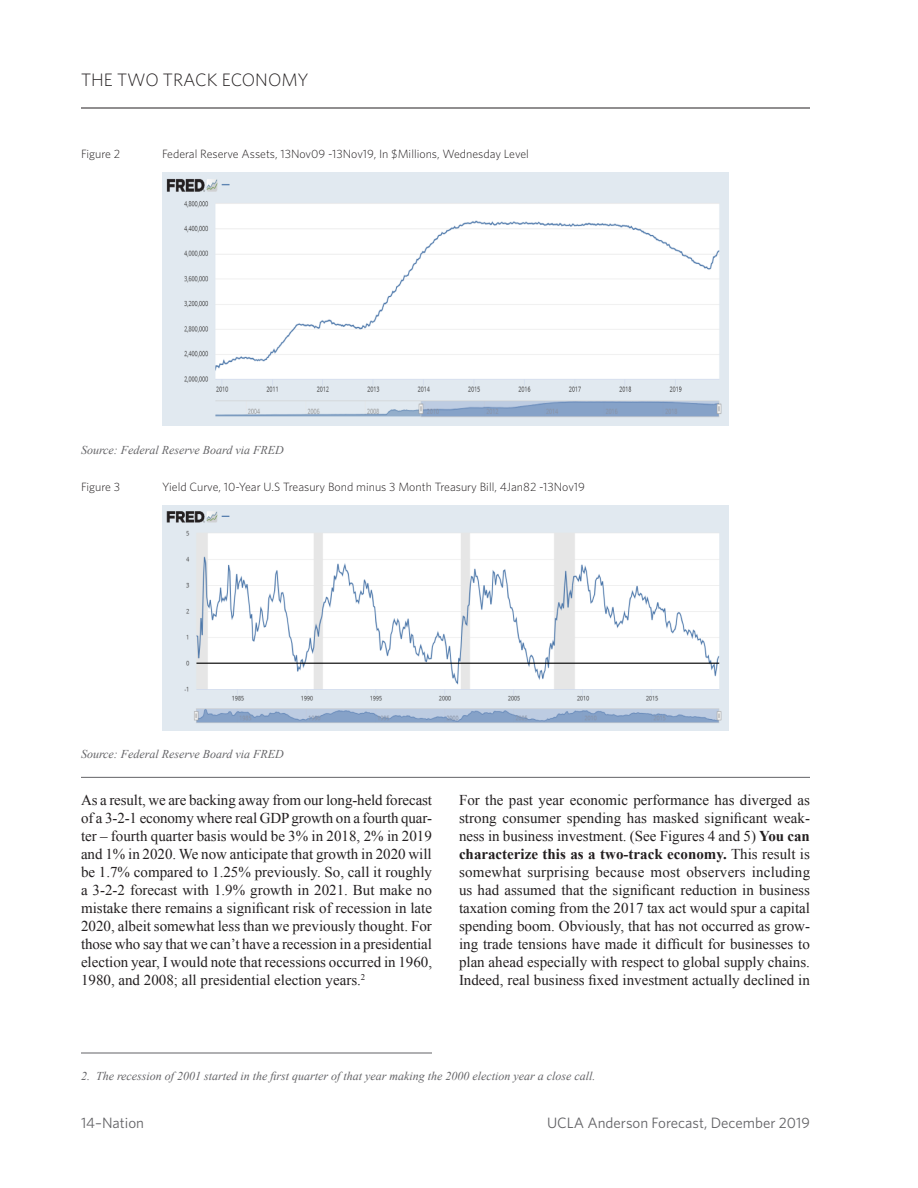
<style>
.page{position:relative;width:918px;height:1188px;background:#fff}
.page>*{position:absolute;margin:0;border:0;box-sizing:border-box;transform-origin:0 0}
.t1{font:300 18px "Whitney";color:#231f20}
.Body_text{font:15px/18px "Times New Roman";color:#231f20;text-align:justify}
.t2{font:15px "Whitney";color:#636366}
.Source{font:italic 12px "Times New Roman";color:#636366}
.Chart_Title{font:300 12px "Whitney";color:#231f20}
.s1{font-weight:700}
</style>
<div class="page">
<hr style="left:81px;top:108px;width:729px;height:1px;background:#231f20">
<img style="left:162px;top:173px;width:567px;height:252px">
<img style="left:162px;top:506px;width:567px;height:225px">
<hr style="left:81px;top:777px;width:729px;height:1px;background:#636366">
<hr style="left:81px;top:1053px;width:351px;height:1px;background:#636366">
<p class="t1" style="left:81px;top:68px;width:229px">THE TWO TRACK ECONOMY</p>
<p class="Chart_Title" style="left:81px;top:146px;width:41px">Figure 2</p>
<p class="Chart_Title" style="left:162px;top:146px;width:368px">Federal Reserve Assets, 13Nov09 -13Nov19, In $Millions, Wednesday Level</p>
<p class="Source" style="left:81px;top:441px;width:204px">Source: Federal Reserve Board via FRED</p>
<p class="Chart_Title" style="left:81px;top:479px;width:41px">Figure 3</p>
<p class="Chart_Title" style="left:162px;top:479px;width:425px">Yield Curve, 10-Year U.S Treasury Bond minus 3 Month Treasury Bill, 4Jan82 -13Nov19</p>
<p class="Source" style="left:81px;top:746px;width:204px">Source: Federal Reserve Board via FRED</p>
<p class="Body_text" style="left:81px;top:791px;width:353px">As a result, we are backing away from our long-held forecast of a 3-2-1 economy where real GDP growth on a fourth quar&shy;ter – fourth quarter basis would be 3% in 2018, 2% in 2019 and 1% in 2020. We now anticipate that growth in 2020 will be 1.7% compared to 1.25% previously. So, call it roughly a 3-2-2 forecast with 1.9% growth in 2021. But make no mistake there remains a significant risk of recession in late 2020, albeit somewhat less than we previously thought. For those who say that we can’t have a recession in a presidential election year, I would note that recessions occurred in 1960, 1980, and 2008; all presidential election years.<sup>2</sup></p>
<p class="Body_text" style="left:459px;top:791px;width:353px">For the past year economic performance has diverged as strong consumer spending has masked significant weak&shy;ness in business investment. (See Figures 4 and 5) <span class="s1">You can characterize this as a two-track economy.</span> This result is somewhat surprising because most observers including us had assumed that the significant reduction in business taxation coming from the 2017 tax act would spur a capital spending boom. Obviously, that has not occurred as grow&shy;ing trade tensions have made it difficult for businesses to plan ahead especially with respect to global supply chains.<br>Indeed, real business fixed investment actually declined in</p>
<p class="Source" style="left:81px;top:1068px;width:516px">2. The recession of 2001 started in the first quarter of that year making the 2000 election year a close call.</p>
<p class="t2" style="left:81px;top:1114px;width:65px">14–Nation</p>
<p class="t2" style="left:547px;top:1114px;width:264px">UCLA Anderson Forecast, December 2019</p>
</div>
